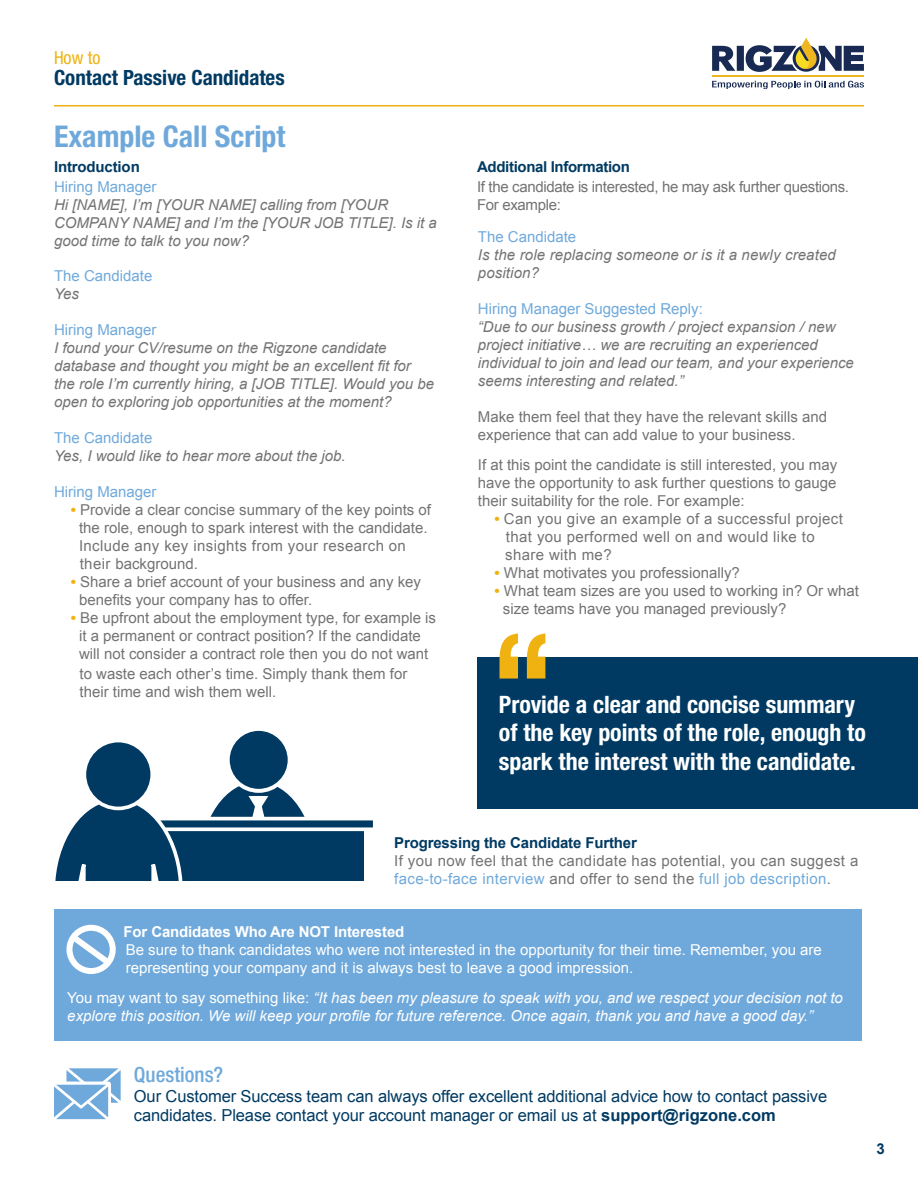
<style>
.page{position:relative;width:918px;height:1188px;background:#fff}
.page>*{position:absolute;margin:0;border:0;box-sizing:border-box;transform-origin:0 0}
.t1{font:700 condensed 140.4px "Helvetica Neue LT Std";color:#efb211}
.t2{font:700 condensed 30px "Helvetica Neue LT Std";color:#6fa9db}
.t3{font:700 condensed 24px/28.8px "Helvetica Neue LT Std";color:#fff}
.t4{font:700 condensed 21px "Helvetica Neue LT Std";color:#003a62}
.t5{font:500 condensed 21px "Helvetica Neue LT Std";color:#6fa9db}
.t6{font:condensed 18px "Helvetica Neue LT Std";color:#efb211}
.t7{font:16.5px/19.5px "Arial";letter-spacing:-.005em;color:#003a62}
.t8{font:15px/18px "Arial";color:#737373}
.t9{font:italic 15px/18px "Arial";color:#737373}
.t10{font:15px/18px "Arial";letter-spacing:.025em;color:#737373}
.t11{font:italic 15px/18px "Arial";color:#fff}
.t12{font:15px/18px "Arial";color:#fff}
.t13{font:15px "Arial";color:#6fa9db}
.t14{font:700 15px "Arial";letter-spacing:-.01em;color:#003a62}
.t15{font:15px/18px "Arial";letter-spacing:-.025em;color:#737373}
.t16{font:700 15px "Arial";letter-spacing:-.01em;color:#fff}
.s1{font-weight:700;color:#efb211}
.s2{color:#6fa9db}
.s3{font-style:normal}
.s4{font-weight:700}
</style>
<div class="page">
<div style="left:737px;top:46px;width:7px;height:25px;background:#182a53"></div>
<svg style="left:712px;top:46px;width:23px;height:25px"></svg>
<svg style="left:746px;top:38px;width:118px;height:34px"></svg>
<hr style="left:712px;top:76px;width:152px;height:1px;background:#eeb71f">
<svg style="left:712px;top:81px;width:152px;height:8px"></svg>
<hr style="left:54px;top:105px;width:810px;height:1px;background:#efb211">
<svg style="left:54px;top:1068px;width:67px;height:51px"></svg>
<div style="left:477px;top:657px;width:441px;height:152px;background:#003a62"></div>
<div style="left:54px;top:909px;width:807px;height:132px;background:#6fa9db"></div>
<div style="left:228px;top:729px;width:62px;height:62px;background:#003a62;border-radius:50%"></div>
<div style="left:226px;top:727px;width:66px;height:66px;border:4px solid #fff;border-radius:50%"></div>
<svg style="left:210px;top:782px;width:95px;height:35px"></svg>
<div style="left:118px;top:831px;width:245px;height:49px;background:#003a62"></div>
<div style="left:116px;top:817px;width:261px;height:14px;background:#003a62;border:4px solid #fff"></div>
<div style="left:84px;top:741px;width:68px;height:67px;background:#003a62;border-radius:50%"></div>
<div style="left:83px;top:739px;width:71px;height:71px;border:4px solid #fff;border-radius:50%"></div>
<svg style="left:55px;top:797px;width:128px;height:83px"></svg>
<div style="left:66px;top:925px;width:50px;height:49px;border:6px solid #fff;border-radius:50%"></div>
<svg style="left:66px;top:929px;width:50px;height:42px"></svg>
<p class="t6" style="left:54px;top:47px;width:48px">How to</p>
<h3 class="t4" style="left:54px;top:65px;width:232px">Contact Passive Candidates</h3>
<p class="t2" style="left:54px;top:118px;width:233px">Example Call Script</p>
<p class="t14" style="left:54px;top:157px;width:87px">Introduction</p>
<p class="t13" style="left:54px;top:176px;width:104px">Hiring Manager</p>
<p class="t9" style="left:54px;top:195px;width:384px">Hi [NAME], I’m [YOUR NAME] calling from [YOUR<br>COMPANY NAME] and I’m the [YOUR JOB TITLE]. Is it a good time to talk to you now?</p>
<p class="t13" style="left:54px;top:266px;width:100px">The Candidate</p>
<p class="t9" style="left:54px;top:285px;width:27px">Yes</p>
<p class="t13" style="left:54px;top:320px;width:104px">Hiring Manager</p>
<p class="t9" style="left:54px;top:339px;width:382px">I found your CV/resume on the Rigzone candidate database and thought you might be an excellent fit for the role I’m currently hiring, a [JOB TITLE]. Would you be open to exploring job opportunities at the moment?</p>
<p class="t13" style="left:54px;top:428px;width:100px">The Candidate</p>
<p class="t9" style="left:54px;top:447px;width:293px">Yes, I would like to hear more about the job.</p>
<p class="t13" style="left:54px;top:482px;width:104px">Hiring Manager</p>
<p class="t8" style="left:71px;top:501px;width:362px;text-align:center"><span class="s1">•</span> Provide a clear concise summary of the key points of the role, enough to spark interest with the candidate.</p>
<p class="t10" style="left:79px;top:537px;width:328px">Include any key insights from your research on their background.</p>
<p class="t8" style="left:79px;top:573px;width:344px;text-indent:-8px"><span class="s1">•</span> Share a brief account of your business and any key benefits your company has to offer.</p>
<p class="t8" style="left:71px;top:609px;width:367px;text-align:center"><span class="s1">•</span> Be upfront about the employment type, for example is it a permanent or contract position? If the candidate will not consider a contract role then you do not want</p>
<p class="t8" style="left:80px;top:665px;width:329px">to waste each other’s time. Simply thank them for their time and wish them well.</p>
<p class="t14" style="left:477px;top:157px;width:154px">Additional Information</p>
<p class="t15" style="left:477px;top:177px;width:374px">If the candidate is interested, he may ask further questions.<br>For example:</p>
<p class="t13" style="left:478px;top:227px;width:100px">The Candidate</p>
<p class="t9" style="left:478px;top:246px;width:360px">Is the role replacing someone or is it a newly created position?</p>
<p class="t13" style="left:478px;top:299px;width:227px">Hiring Manager Suggested Reply:</p>
<p class="t9" style="left:478px;top:318px;width:378px">“Due to our business growth / project expansion / new project initiative… we are recruiting an experienced individual to join and lead our team, and your experience seems interesting and related.”</p>
<p class="t8" style="left:478px;top:408px;width:351px">Make them feel that they have the relevant skills and experience that can add value to your business.</p>
<p class="t8" style="left:478px;top:456px;width:361px;text-align:justify">If at this point the candidate is still interested, you may have the opportunity to ask further questions to gauge their suitability for the role. For example:</p>
<p class="t10" style="left:505px;top:510px;width:339px;text-indent:-11px"><span class="s1">•</span> Can you give an example of a successful project that you performed well on and would like to share with me?</p>
<p class="t8" style="left:495px;top:564px;width:247px"><span class="s1">•</span> What motivates you professionally?</p>
<p class="t8" style="left:503px;top:582px;width:358px;text-indent:-8px"><span class="s1">•</span> What team sizes are you used to working in? Or what size teams have you managed previously?</p>
<p class="t1" style="left:490px;top:599px;width:67px">“</p>
<p class="t3" style="left:499px;top:689px;width:368px">Provide a clear and concise summary of the key points of the role, enough to spark the interest with the candidate.</p>
<p class="t14" style="left:394px;top:832px;width:244px">Progressing the Candidate Further</p>
<p class="t10" style="left:394px;top:851px;width:466px">If you now feel that the candidate has potential, you can suggest a <span class="s2">face-to-face interview</span> and offer to send the <span class="s2">full job description</span>.</p>
<p class="t16" style="left:124px;top:922px;width:282px">For Candidates Who Are NOT Interested</p>
<p class="t12" style="left:126px;top:941px;width:698px">Be sure to thank candidates who were not interested in the opportunity for their time. Remember, you are representing your company and it is always best to leave a good impression.</p>
<p class="t11" style="left:67px;top:989px;width:777px"><span class="s3">You may want to say something like:</span> “It has been my pleasure to speak with you, and we respect your decision not to explore this position. We will keep your profile for future reference. Once again, thank you and have a good day.”</p>
<p class="t5" style="left:134px;top:1062px;width:91px">Questions?</p>
<p class="t7" style="left:134px;top:1086px;width:695px">Our Customer Success team can always offer excellent additional advice how to contact passive candidates. Please contact your account manager or email us at <span class="s4">support@rigzone.com</span></p>
<p class="t14" style="left:877px;top:1138px;width:10px">3</p>
</div>
